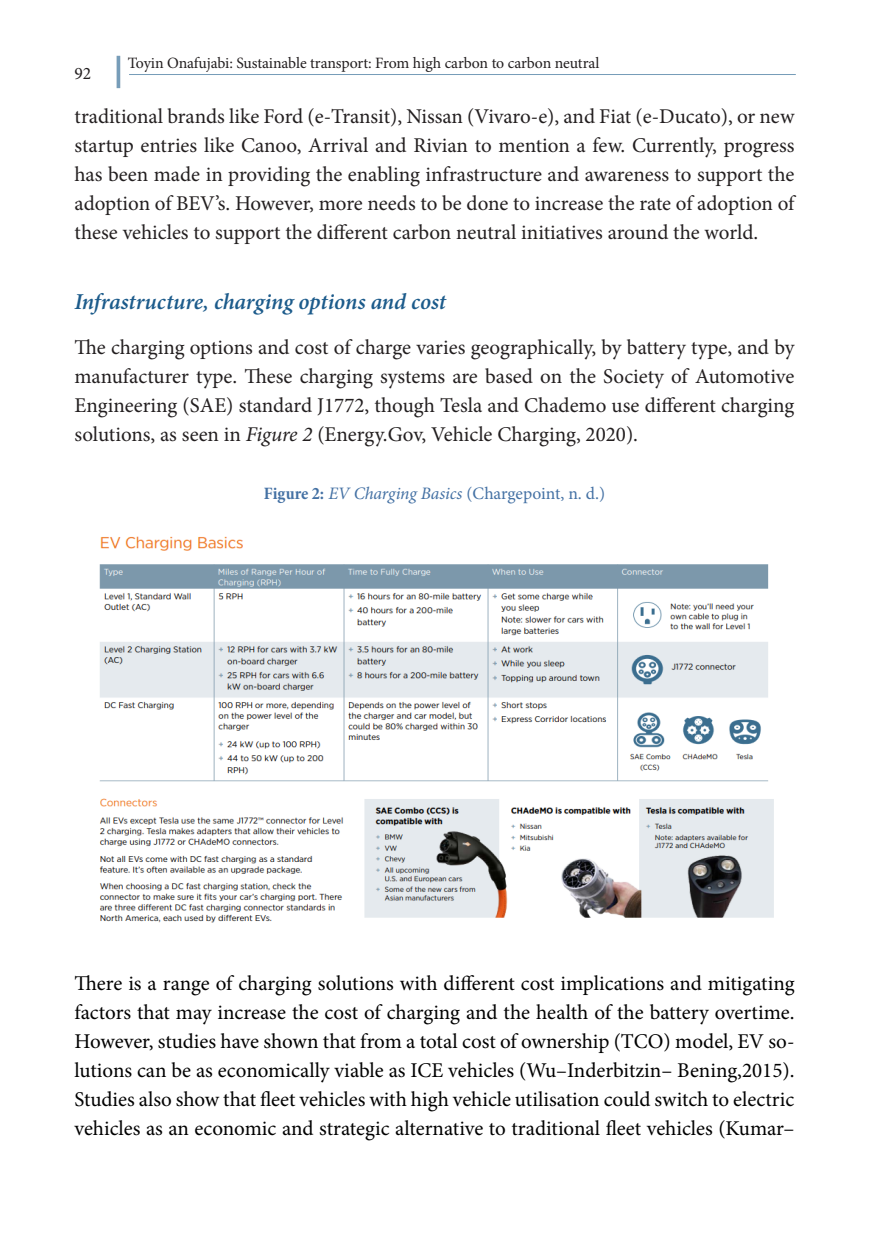
<style>
.page{position:relative;width:869px;height:1241px;background:#fff}
.page>*{position:absolute;margin:0;border:0;box-sizing:border-box;transform-origin:0 0}
.Másodlagos_cím{font:italic 600 22.75px "Minion Pro";letter-spacing:-.005em;color:#1c5b8b}
.kenyér_tompa{font:21px/28.9px "Minion Pro";color:#231f20;text-align:justify}
.Kenyér{font:21px/28.9px "Minion Pro";color:#000;text-align:justify}
.Táblacím{font:17.5px "Minion Pro";letter-spacing:-.005em;color:#4471a4}
.t1{font:17.5px "Minion Pro";color:#231f20}
.t2{font:15.75px "Minion Pro";letter-spacing:-.01em;color:#231f20}
.s1{font-style:italic}
.s2{font-weight:700;font-stretch:condensed}
</style>
<div class="page">
<hr style="left:129px;top:74px;width:666px;height:1px;background:#779db9">
<hr style="left:117px;top:56px;width:3px;height:32px;background:#779db9">
<img style="left:99px;top:536px;width:675px;height:387px">
<p class="t2" style="left:128px;top:53px;width:473px">Toyin Onafujabi: Sustainable transport: From high carbon to carbon neutral</p>
<p class="t1" style="left:74px;top:61px;width:18px">92</p>
<p class="kenyér_tompa" style="left:74px;top:102px;width:721px">traditional brands like Ford (e-Transit), Nissan (Vivaro-e), and Fiat (e-Ducato), or new startup entries like Canoo, Arrival and Rivian to mention a few. Currently, progress has been made in providing the enabling infrastructure and awareness to support the adoption of BEV’s. However, more needs to be done to increase the rate of adoption of these vehicles to support the different carbon neutral initiatives around the world.</p>
<p class="Másodlagos_cím" style="left:74px;top:285px;width:373px">Infrastructure, charging options and cost</p>
<p class="kenyér_tompa" style="left:74px;top:333px;width:721px">The charging options and cost of charge varies geographically, by battery type, and by manufacturer type. These charging systems are based on the Society of Automotive Engineering (SAE) standard J1772, though Tesla and Chademo use different charging solutions, as seen in <span class="s1">Figure 2</span> (Energy.Gov, Vehicle Charging, 2020).</p>
<p class="Táblacím" style="left:264px;top:481px;width:342px"><span class="s2">Figure 2:</span> <span class="s1">EV Charging Basics</span> (Chargepoint, n. d.)</p>
<p class="Kenyér" style="left:74px;top:968px;width:721px">There is a range of charging solutions with different cost implications and mitigating factors that may increase the cost of charging and the health of the battery overtime.<br>However, studies have shown that from a total cost of ownership (TCO) model, EV so&shy;lutions can be as economically viable as ICE vehicles (Wu–Inderbitzin– Bening,2015).<br>Studies also show that fleet vehicles with high vehicle utilisation could switch to electric vehicles as an economic and strategic alternative to traditional fleet vehicles (Kumar–</p>
</div>
